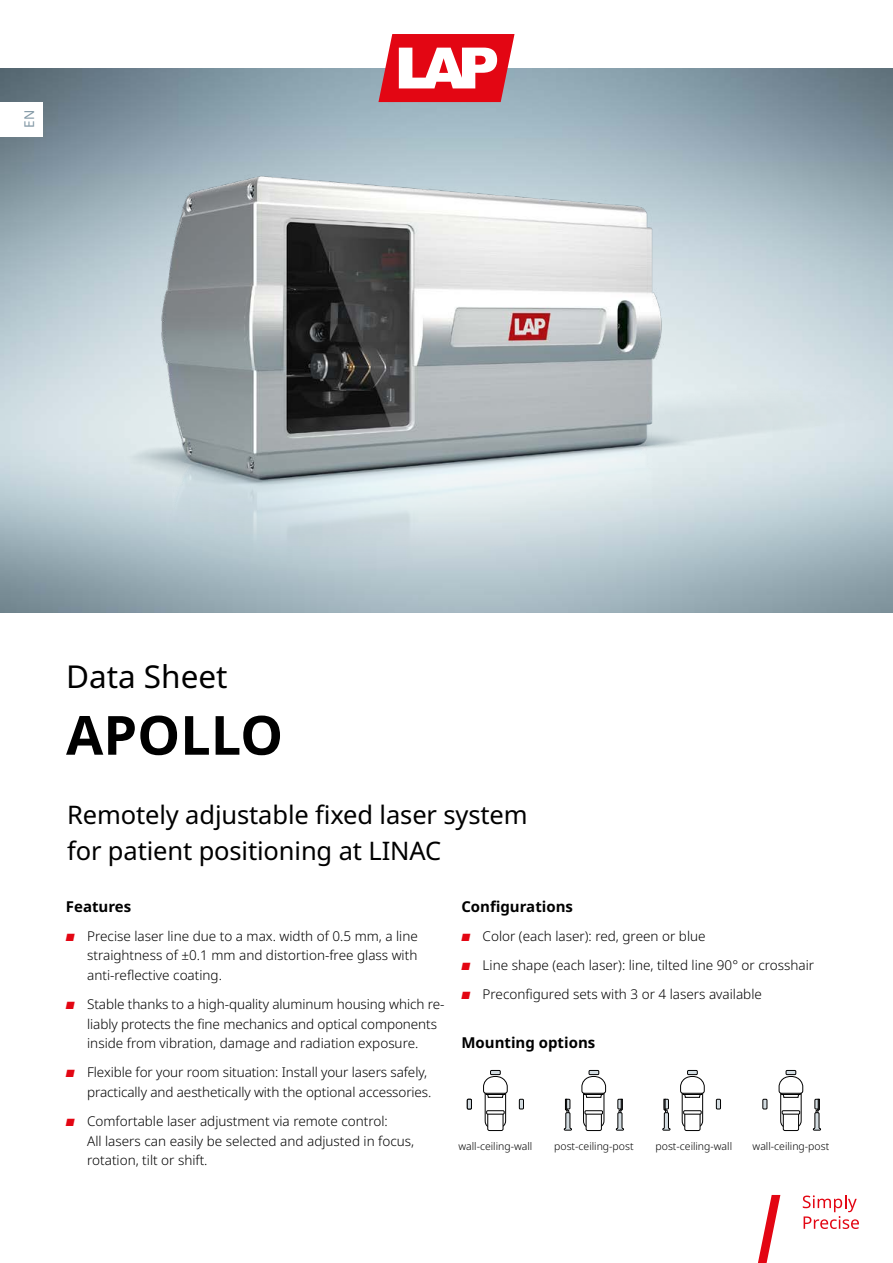
<style>
.page{position:relative;width:893px;height:1263px;background:#fff}
.page>*{position:absolute;margin:0;border:0;box-sizing:border-box;transform-origin:0 0}
.t1{font:700 54px "Noto Sans";color:#000}
.t2{font:31.5px "Noto Sans";color:#000}
.t3{font:25.5px/36px "Noto Sans";letter-spacing:-.005em;color:#000}
.t4{font:700 15px "Noto Sans";color:#000}
.t5{font:300 13.5px/19.5px "Noto Sans";color:#000}
.t6{font:13.5px "Noto Sans";color:#8298a5}
.t7{font:300 10.5px "Noto Sans";color:#000}
</style>
<div class="page">
<img style="left:0;top:68px;width:893px;height:527px">
<div style="left:0;top:102px;width:43px;height:34px;background:#fff"></div>
<svg style="left:378px;top:34px;width:136px;height:68px"></svg>
<svg style="left:803px;top:1195px;width:56px;height:34px"></svg>
<svg style="left:758px;top:1195px;width:22px;height:68px"></svg>
<svg style="left:483px;top:1076px;width:25px;height:55px"></svg>
<div style="left:486px;top:1110px;width:18px;height:4px;border:1px solid #000"></div>
<hr style="left:467px;top:1099px;width:4px;height:10px;background:#d3dce1">
<div style="left:467px;top:1099px;width:5px;height:10px;border:1px solid #000"></div>
<hr style="left:519px;top:1099px;width:4px;height:10px;background:#d3dce1">
<div style="left:519px;top:1099px;width:5px;height:10px;border:1px solid #000"></div>
<hr style="left:490px;top:1070px;width:10px;height:4px;background:#d3dce1">
<div style="left:490px;top:1070px;width:11px;height:5px;border:1px solid #000"></div>
<svg style="left:582px;top:1076px;width:24px;height:55px"></svg>
<div style="left:585px;top:1110px;width:18px;height:4px;border:1px solid #000"></div>
<svg style="left:616px;top:1099px;width:8px;height:32px"></svg>
<svg style="left:564px;top:1099px;width:8px;height:32px"></svg>
<hr style="left:589px;top:1070px;width:10px;height:4px;background:#d3dce1">
<div style="left:589px;top:1070px;width:10px;height:5px;border:1px solid #000"></div>
<svg style="left:779px;top:1076px;width:24px;height:55px"></svg>
<div style="left:782px;top:1110px;width:18px;height:4px;border:1px solid #000"></div>
<hr style="left:763px;top:1099px;width:4px;height:10px;background:#d3dce1">
<div style="left:762px;top:1099px;width:5px;height:10px;border:1px solid #000"></div>
<hr style="left:786px;top:1070px;width:10px;height:4px;background:#d3dce1">
<div style="left:786px;top:1070px;width:10px;height:5px;border:1px solid #000"></div>
<svg style="left:813px;top:1099px;width:8px;height:32px"></svg>
<svg style="left:680px;top:1076px;width:25px;height:55px"></svg>
<div style="left:683px;top:1110px;width:18px;height:4px;border:1px solid #000"></div>
<svg style="left:662px;top:1099px;width:9px;height:32px"></svg>
<hr style="left:687px;top:1070px;width:10px;height:4px;background:#d3dce1">
<div style="left:687px;top:1070px;width:11px;height:5px;border:1px solid #000"></div>
<hr style="left:716px;top:1099px;width:4px;height:10px;background:#d3dce1">
<div style="left:716px;top:1099px;width:5px;height:10px;border:1px solid #000"></div>
<p class="t6" style="left:20px;top:128px;width:19px;rotate:-90deg">EN</p>
<h2 class="t2" style="left:66px;top:654px;width:163px">Data Sheet</h2>
<h1 class="t1" style="left:66px;top:697px;width:219px">APOLLO</h1>
<h3 class="t3" style="left:67px;top:797px;width:462px">Remotely adjustable fixed laser system for patient positioning at LINAC</h3>
<p class="t4" style="left:461px;top:895px;width:113px">Configurations</p>
<p class="t5" style="left:483px;top:922px;width:333px;line-height:29.2px">Color (each laser): red, green or blue<br>Line shape (each laser): line, tilted line 90° or crosshair<br>Preconfigured sets with 3 or 4 lasers available</p>
<p class="t4" style="left:461px;top:1032px;width:135px">Mounting options</p>
<p class="t4" style="left:66px;top:895px;width:67px">Features</p>
<p class="t5" style="left:87px;top:926px;width:332px;text-align:justify">Precise laser line due to a max. width of 0.5 mm, a line straightness of ±0.1 mm and distortion-free glass with anti-reflective coating.</p>
<p class="t5" style="left:87px;top:995px;width:359px">Stable thanks to a high-quality aluminum housing which re&shy;liably protects the fine mechanics and optical components inside from vibration, damage and radiation exposure.</p>
<p class="t5" style="left:87px;top:1063px;width:346px">Flexible for your room situation: Install your lasers safely, practically and aesthetically with the optional accessories.</p>
<p class="t5" style="left:87px;top:1112px;width:329px">Comfortable laser adjustment via remote control:<br>All lasers can easily be selected and adjusted in focus, rotation, tilt or shift.</p>
<p class="t7" style="left:458px;top:1139px;width:75px">wall-ceiling-wall</p>
<p class="t7" style="left:554px;top:1139px;width:81px">post-ceiling-post</p>
<p class="t7" style="left:655px;top:1139px;width:78px">post-ceiling-wall</p>
<p class="t7" style="left:753px;top:1139px;width:78px">wall-ceiling-post</p>
</div>
